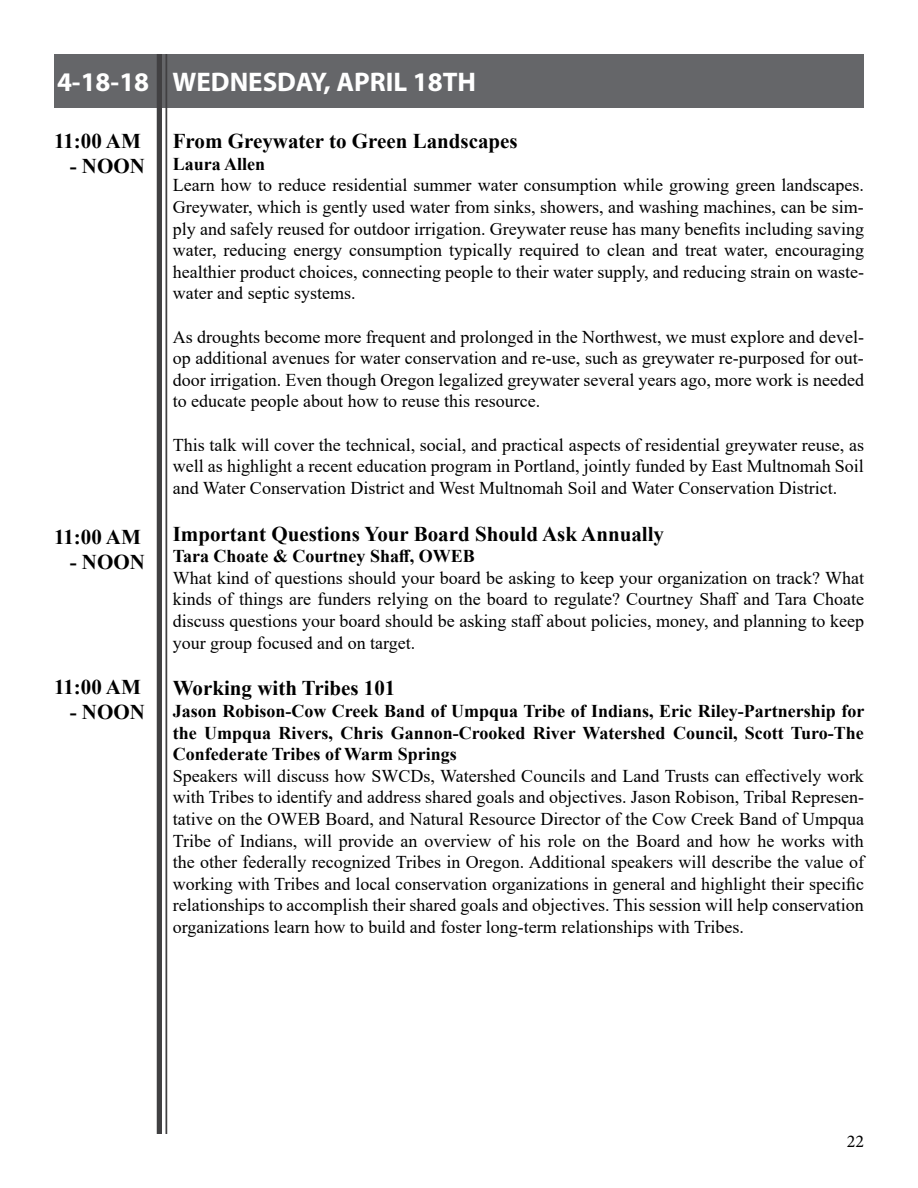
<style>
.page{position:relative;width:918px;height:1188px;background:#fff}
.page>*{position:absolute;margin:0;border:0;box-sizing:border-box;transform-origin:0 0}
.t1{font:700 27px "Myriad Pro";color:#fff}
.t2{font:700 21px "Times New Roman";color:#000}
.t3{font:18px/21.6px "Times New Roman";color:#000;text-align:justify}
.t4{font:700 18px/21.6px "Times New Roman";color:#000;text-align:justify}
.t5{font:18px "Minion Pro";color:#000}
</style>
<div class="page">
<div style="left:54px;top:54px;width:810px;height:54px;background:#656669"></div>
<hr style="left:165px;top:54px;width:2px;height:1080px;background:#414042">
<div style="left:157px;top:54px;width:5px;height:1080px;background:#414042"></div>
<h1 class="t1" style="left:57px;top:64px;width:421px">4-18-18 WEDNESDAY, APRIL 18TH</h1>
<p class="t2" style="left:173px;top:126px;width:346px">From Greywater to Green Landscapes</p>
<p class="t4" style="left:173px;top:152px;width:94px">Laura Allen</p>
<p class="t3" style="left:173px;top:174px;width:693px">Learn how to reduce residential summer water consumption while growing green landscapes.<br>Greywater, which is gently used water from sinks, showers, and washing machines, can be sim&shy;ply and safely reused for outdoor irrigation. Greywater reuse has many benefits including saving water, reducing energy consumption typically required to clean and treat water, encouraging healthier product choices, connecting people to their water supply, and reducing strain on waste&shy;water and septic systems.</p>
<p class="t3" style="left:173px;top:325px;width:693px">As droughts become more frequent and prolonged in the Northwest, we must explore and devel&shy;op additional avenues for water conservation and re-use, such as greywater re-purposed for out&shy;door irrigation. Even though Oregon legalized greywater several years ago, more work is needed to educate people about how to reuse this resource.</p>
<p class="t3" style="left:173px;top:433px;width:693px">This talk will cover the technical, social, and practical aspects of residential greywater reuse, as well as highlight a recent education program in Portland, jointly funded by East Multnomah Soil and Water Conservation District and West Multnomah Soil and Water Conservation District.</p>
<p class="t2" style="left:173px;top:518px;width:493px">Important Questions Your Board Should Ask Annually</p>
<p class="t4" style="left:173px;top:545px;width:303px">Tara Choate &amp; Courtney Shaff, OWEB</p>
<p class="t3" style="left:173px;top:566px;width:693px">What kind of questions should your board be asking to keep your organization on track? What kinds of things are funders relying on the board to regulate? Courtney Shaff and Tara Choate discuss questions your board should be asking staff about policies, money, and planning to keep your group focused and on target.</p>
<p class="t2" style="left:173px;top:673px;width:224px">Working with Tribes 101</p>
<p class="t4" style="left:173px;top:700px;width:693px">Jason Robison-Cow Creek Band of Umpqua Tribe of Indians, Eric Riley-Partnership for the Umpqua Rivers, Chris Gannon-Crooked River Watershed Council, Scott Turo-The Confederate Tribes of Warm Springs</p>
<p class="t3" style="left:173px;top:764px;width:693px">Speakers will discuss how SWCDs, Watershed Councils and Land Trusts can effectively work with Tribes to identify and address shared goals and objectives. Jason Robison, Tribal Represen&shy;tative on the OWEB Board, and Natural Resource Director of the Cow Creek Band of Umpqua Tribe of Indians, will provide an overview of his role on the Board and how he works with the other federally recognized Tribes in Oregon. Additional speakers will describe the value of working with Tribes and local conservation organizations in general and highlight their specific relationships to accomplish their shared goals and objectives. This session will help conservation organizations learn how to build and foster long-term relationships with Tribes.</p>
<p class="t2" style="left:54px;top:126px;width:88px">11:00 AM</p>
<p class="t2" style="left:70px;top:151px;width:77px">- NOON</p>
<p class="t2" style="left:54px;top:522px;width:88px">11:00 AM</p>
<p class="t2" style="left:70px;top:547px;width:77px">- NOON</p>
<p class="t2" style="left:54px;top:671px;width:88px">11:00 AM</p>
<p class="t2" style="left:70px;top:697px;width:77px">- NOON</p>
<p class="t5" style="left:847px;top:1129px;width:19px">22</p>
</div>
